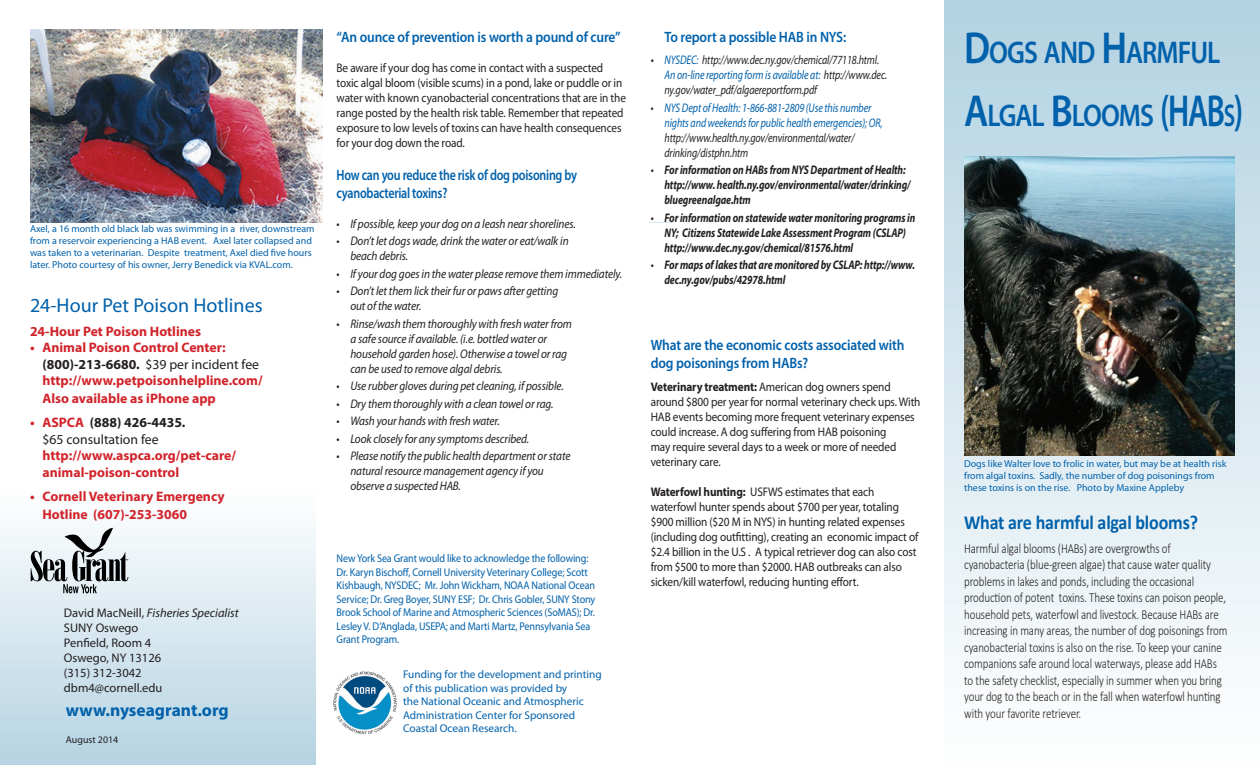
<style>
.page{position:relative;width:1260px;height:765px;background:#fff}
.page>*{position:absolute;margin:0;border:0;box-sizing:border-box;transform-origin:0 0}
.t1{font:600 31.5px/62.5px "Myriad Pro";letter-spacing:-.035em;color:#0161ab;scale:.85 1}
.t2{font:700 20px "Calibri";letter-spacing:-.01em;color:#0161ab;scale:.9 1}
.t3{font:20px "Myriad Pro";color:#0161ab}
.t4{font:700 17.5px "Myriad Pro";color:#0161ab}
.t5{font:600 15px/18px "Myriad Pro";letter-spacing:-.01em;color:#0161ab;scale:.9 1}
.t6{font:600 15px/18px "Myriad Pro";letter-spacing:-.01em;color:#0161ab;scale:.8 1}
.t7{font:300 13.75px/16.5px "Calibri";letter-spacing:-.01em;color:#231f20;scale:.8 1}
.t8{font:700 13.75px/16.5px "Myriad Pro";color:#d1232a}
.t9{font:13.75px/16.5px "Myriad Pro";color:#231f20}
.t10{font:12.5px/15px "Myriad Pro";letter-spacing:-.01em;color:#231f20;scale:.9 1}
.t11{font:italic 12.5px/15px "Myriad Pro";letter-spacing:-.01em;color:#231f20;scale:.9 1}
.t12{font:italic 700 12.5px/15px "Myriad Pro";letter-spacing:-.01em;color:#231f20;scale:.8 1}
.t13{font:italic 12.5px/15px "Myriad Pro";letter-spacing:-.01em;color:#231f20;scale:.8 1}
.t14{font:12.5px/15px "Myriad Pro";letter-spacing:-.01em;color:#231f20}
.t15{font:italic 12.5px/15px "Myriad Pro";letter-spacing:-.01em;color:#0161ab;scale:.8 1}
.t16{font:11.25px/13.5px "Myriad Pro";letter-spacing:-.01em;color:#0161ab;scale:.9 1}
.t17{font:11.25px/13.5px "Myriad Pro";letter-spacing:-.01em;color:#0161ab}
.t18{font:10px/12px "Myriad Pro";color:#0161ab}
.t19{font:10px "Myriad Pro";color:#231f20}
.s1{color:#231f20}
.s2{font-weight:400;color:#231f20}
.s3{font-weight:700;color:#d1232a}
.s4{font-weight:700}
.s5{font-style:italic}
.s6{font-style:normal}
.s7{color:#0161ab}
.s8{font-style:normal;color:#231f20}
.s9{font-weight:400;font-style:normal}
.s10{font-size:45px}
</style>
<div class="page">
<div style="left:0;top:486px;width:315px;height:279px;background:linear-gradient(to bottom,#fff,#b5d3e2)"></div>
<div style="left:945px;top:0;width:315px;height:765px;background:linear-gradient(to bottom,#b2d2e2,#fffffe)"></div>
<svg style="left:31px;top:528px;width:97px;height:65px"></svg>
<svg style="left:649px;top:222px;width:25px;height:1px"></svg>
<img style="left:964px;top:156px;width:270px;height:300px">
<img style="left:30px;top:30px;width:292px;height:193px">
<img style="left:334px;top:672px;width:63px;height:62px">
<p class="t18" style="left:30px;top:222px;width:286px">Axel, a 16 month old black lab was swimming in a river, downstream from a reservoir experiencing a HAB event. Axel later collapsed and was taken to a veterinarian. Despite treatment, Axel died five hours later. Photo courtesy of his owner, Jerry Benedick via KVAL.com.</p>
<h2 class="t3" style="left:30px;top:293px;width:234px">24-Hour Pet Poison Hotlines</h2>
<p class="t8" style="left:30px;top:323px;width:173px">24-Hour Pet Poison Hotlines</p>
<p class="t8" style="left:42px;top:339px;width:222px;text-indent:-12px">• Animal Poison Control Center: <span class="s1">(800)-213-6680.</span> <span class="s2">$39 per incident fee </span>http://www.petpoisonhelpline.com/</p>
<p class="t8" style="left:42px;top:390px;width:175px">Also available as iPhone app</p>
<p class="t9" style="left:42px;top:414px;width:145px;text-indent:-12px"><span class="s3">• ASPCA</span> <span class="s4">(888) 426-4435. </span>$65 consultation fee</p>
<p class="t8" style="left:42px;top:447px;width:195px">http://www.aspca.org/pet-care/ animal-poison-control</p>
<p class="t8" style="left:42px;top:487px;width:184px;line-height:18px;text-indent:-12px">• Cornell Veterinary Emergency<br>Hotline (607)-253-3060</p>
<p class="t14" style="left:64px;top:605px;width:176px">David MacNeill, <span class="s5">Fisheries Specialist<br></span>SUNY Oswego<br>Penfield, Room 4<br>Oswego, NY 13126<br>(315) 312-3042 dbm4@cornell.edu</p>
<h3 class="t4" style="left:66px;top:699px;width:164px">www.nyseagrant.org</h3>
<p class="t19" style="left:66px;top:733px;width:54px">August 2014</p>
<p class="t5" style="left:337px;top:28px;width:317px">“An ounce of prevention is worth a pound of cure”</p>
<p class="t10" style="left:337px;top:60px;width:323px">Be aware if your dog has come in contact with a suspected toxic algal bloom (visible scums) in a pond, lake or puddle or in water with known cyanobacterial concentrations that are in the range posted by the health risk table. Remember that repeated exposure to low levels of toxins can have health consequences for your dog down the road.</p>
<p class="t6" style="left:337px;top:166px;width:302px">How can you reduce the risk of dog poisoning by cyanobacterial toxins?</p>
<p class="t11" style="left:337px;top:216px;width:267px"><span class="s6">•</span> If possible, keep your dog on a leash near shorelines.</p>
<p class="t11" style="left:350px;top:234px;width:244px;text-indent:-14px"><span class="s6">•</span> Don’t let dogs wade, drink the water or eat/walk in beach debris.</p>
<p class="t11" style="left:337px;top:266px;width:319px"><span class="s6">•</span> If your dog goes in the water please remove them immediately.</p>
<p class="t11" style="left:350px;top:284px;width:232px;text-indent:-14px"><span class="s6">•</span> Don’t let them lick their fur or paws after getting out of the water.</p>
<p class="t11" style="left:350px;top:316px;width:248px;text-indent:-14px"><span class="s6">•</span> Rinse/wash them thoroughly with fresh water from a safe source if available. (i.e. bottled water or household garden hose). Otherwise a towel or rag can be used to remove algal debris.</p>
<p class="t11" style="left:337px;top:379px;width:254px"><span class="s6">•</span> Use rubber gloves during pet cleaning, if possible.</p>
<p class="t11" style="left:337px;top:396px;width:242px"><span class="s6">•</span> Dry them thoroughly with a clean towel or rag.</p>
<p class="t11" style="left:337px;top:414px;width:183px"><span class="s6">•</span> Wash your hands with fresh water.</p>
<p class="t11" style="left:337px;top:431px;width:216px"><span class="s6">•</span> Look closely for any symptoms described.</p>
<p class="t11" style="left:350px;top:449px;width:246px;text-indent:-14px"><span class="s6">•</span> Please notify the public health department or state natural resource management agency if you observe a suspected HAB.</p>
<p class="t16" style="left:337px;top:551px;width:289px">New York Sea Grant would like to acknowledge the following:<br>Dr. Karyn Bischoff, Cornell University Veterinary College; Scott Kishbaugh, NYSDEC; Mr. John Wickham, NOAA National Ocean Service; Dr. Greg Boyer, SUNY ESF; Dr. Chris Gobler, SUNY Stony Brook School of Marine and Atmospheric Sciences (SoMAS); Dr.<br>Lesley V. D’Anglada, USEPA; and Marti Martz, Pennsylvania Sea Grant Program.</p>
<p class="t17" style="left:403px;top:667px;width:200px">Funding for the development and printing of this publication was provided by<br>the National Oceanic and Atmospheric Administration Center for Sponsored Coastal Ocean Research.</p>
<p class="t5" style="left:664px;top:27px;width:204px">To report a possible HAB in NYS:</p>
<p class="t13" style="left:664px;top:52px;width:280px;text-indent:-14px"><span class="s6">•</span> <span class="s7">NYSDEC:</span> http://www.dec.ny.gov/chemical/77118.html.<br><span class="s7">An on-line reporting form is available at:</span> http://www.dec. ny.gov/water_pdf/algaereportform.pdf</p>
<p class="t15" style="left:664px;top:100px;width:274px;text-indent:-14px"><span class="s8">•</span> NYS Dept of Health: 1-866-881-2809 (Use this number nights and weekends for public health emergencies); OR,</p>
<p class="t13" style="left:664px;top:130px;width:239px">http://www.health.ny.gov/environmental/water/ drinking/distphn.htm</p>
<p class="t12" style="left:664px;top:162px;width:309px;text-indent:-14px"><span class="s9">•</span> For information on HABs from NYS Department of Health: http://www. health.ny.gov/environmental/water/drinking/ bluegreenalgae.htm</p>
<p class="t12" style="left:664px;top:209px;width:315px;text-indent:-14px"><span class="s9">•</span> For information on statewide water monitoring programs in<br>NY; Citizens Statewide Lake Assessment Program (CSLAP) http://www.dec.ny.gov/chemical/81576.html</p>
<p class="t12" style="left:664px;top:257px;width:315px;text-indent:-14px"><span class="s9">•</span> For maps of lakes that are monitored by CSLAP: http://www. dec.ny.gov/pubs/42978.html</p>
<p class="t5" style="left:651px;top:336px;width:283px">What are the economic costs associated with dog poisonings from HABs?</p>
<p class="t10" style="left:651px;top:379px;width:301px"><span class="s4">Veterinary treatment:</span> American dog owners spend around $800 per year for normal veterinary check ups. With HAB events becoming more frequent veterinary expenses could increase. A dog suffering from HAB poisoning<br>may require several days to a week or more of needed veterinary care.</p>
<p class="t10" style="left:651px;top:484px;width:299px"><span class="s4">Waterfowl hunting:</span> USFWS estimates that each waterfowl hunter spends about $700 per year, totaling $900 million ($20 M in NYS) in hunting related expenses (including dog outfitting), creating an economic impact of $2.4 billion in the U.S . A typical retriever dog can also cost from $500 to more than $2000. HAB outbreaks can also sicken/kill waterfowl, reducing hunting effort.</p>
<h1 class="t1" style="left:964px;top:21px;width:330px"><span class="s10">D</span>OGS AND <span class="s10">H</span>ARMFUL<br><span class="s10">A</span>LGAL <span class="s10">B</span>LOOMS <span class="s10">(HAB</span>S<span class="s10">)</span></h1>
<p class="t18" style="left:964px;top:457px;width:264px">Dogs like Walter love to frolic in water, but may be at health risk from algal toxins. Sadly, the number of dog poisonings from these toxins is on the rise. Photo by Maxine Appleby</p>
<h2 class="t2" style="left:964px;top:509px;width:261px">What are harmful algal blooms?</h2>
<p class="t7" style="left:964px;top:539px;width:331px">Harmful algal blooms (HABs) are overgrowths of cyanobacteria (blue-green algae) that cause water quality problems in lakes and ponds, including the occasional production of potent toxins. These toxins can poison people, household pets, waterfowl and livestock. Because HABs are increasing in many areas, the number of dog poisonings from cyanobacterial toxins is also on the rise. To keep your canine companions safe around local waterways, please add HABs to the safety checklist, especially in summer when you bring your dog to the beach or in the fall when waterfowl hunting with your favorite retriever.</p>
</div>
